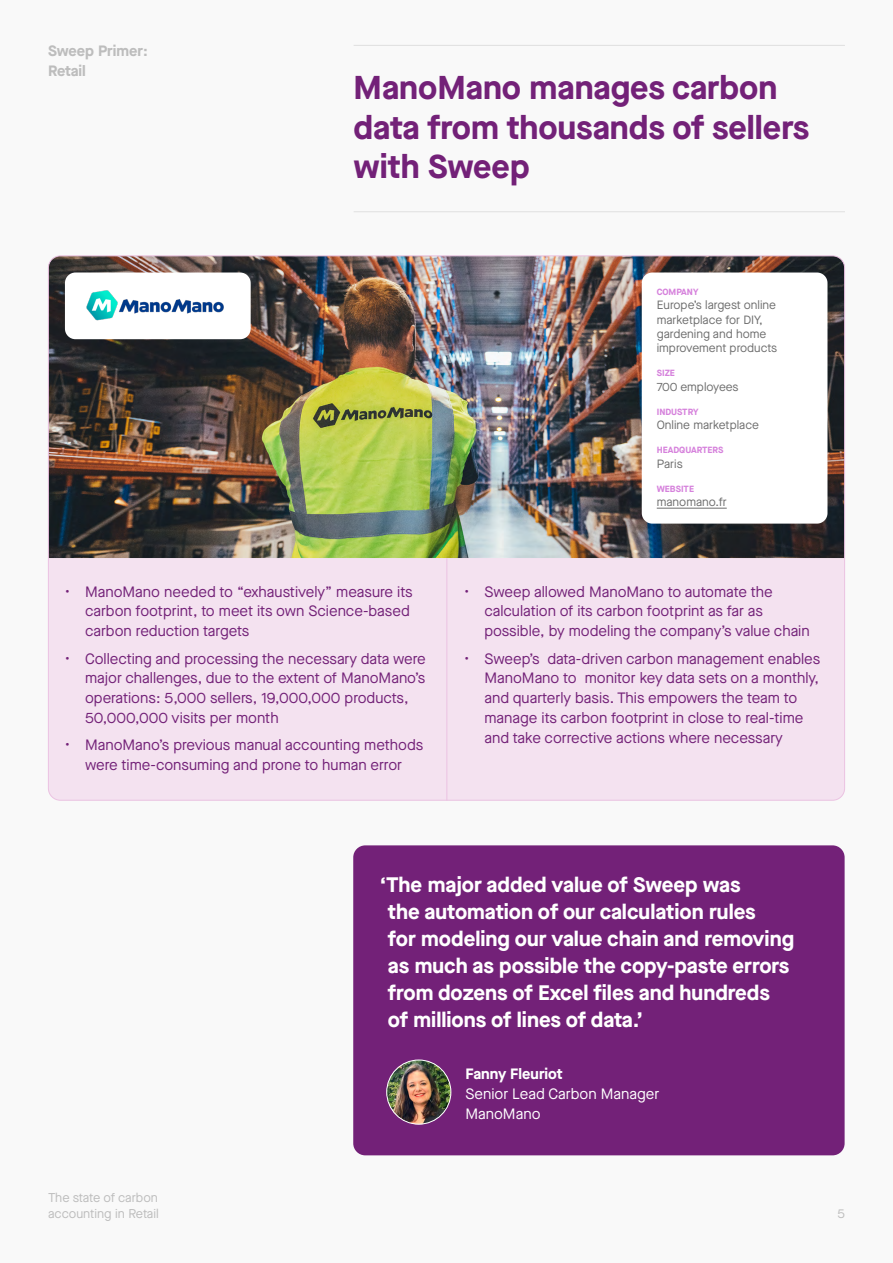
<style>
.page{position:relative;width:893px;height:1263px;background:#f9f9f9}
.page>*{position:absolute;margin:0;border:0;box-sizing:border-box;transform-origin:0 0}
.t1{font:700 33px/39.6px "Maison Neue";color:#732178}
.t2{font:700 21px/27px "Maison Neue";color:#fff}
.t3{font:15px/19.8px "Maison Neue";color:#732178}
.t4{font:15px/19.8px "Maison Neue";color:#fff}
.t5{font:700 15px/19.8px "Maison Neue";color:#bdbdbd}
.t6{font:700 15px "Maison Neue";color:#fff}
.t7{font:12.75px/15.8px "Maison Neue";color:#bdbdbd}
.t8{font:12px/14.4px "Maison Neue";color:#6e6e6e}
.t9{font:700 9px "Maison Neue";color:#d682dc}
</style>
<div class="page">
<hr style="left:354px;top:45px;width:491px;height:1px;background:#e0e0e0">
<hr style="left:354px;top:211px;width:491px;height:1px;background:#e0e0e0">
<div style="left:353px;top:845px;width:492px;height:310px;background:#732178;border-radius:12px"></div>
<img style="left:387px;top:1060px;width:64px;height:64px;border-radius:32px">
<div style="left:386px;top:1060px;width:65px;height:64px;border:1px solid #fff;border-radius:50%"></div>
<div style="left:48px;top:256px;width:797px;height:544px;background:#f4e2f0;border-radius:12px"></div>
<img style="left:48px;top:257px;width:797px;height:301px">
<hr style="left:446px;top:558px;width:1px;height:243px;background:#ebc2e2">
<div style="left:65px;top:272px;width:186px;height:67px;background:#fff;border-radius:11px"></div>
<img style="left:86px;top:290px;width:138px;height:31px">
<div style="left:642px;top:272px;width:185px;height:252px;background:#fff;border-radius:10px"></div>
<hr style="left:657px;top:508px;width:70px;height:1px;background:#6e6e6e">
<p class="t5" style="left:48px;top:41px;width:101px">Sweep Primer:<br>Retail</p>
<h1 class="t1" style="left:354px;top:67px;width:457px">ManoMano manages carbon data from thousands of sellers with Sweep</h1>
<p class="t9" style="left:657px;top:285px;width:43px">COMPANY</p>
<p class="t8" style="left:657px;top:298px;width:122px">Europe’s largest online marketplace for DIY, gardening and home improvement products</p>
<p class="t9" style="left:657px;top:367px;width:20px">SIZE</p>
<p class="t8" style="left:657px;top:379px;width:83px">700 employees</p>
<p class="t9" style="left:657px;top:405px;width:43px">INDUSTRY</p>
<p class="t8" style="left:657px;top:418px;width:104px">Online marketplace</p>
<p class="t9" style="left:657px;top:444px;width:68px">HEADQUARTERS</p>
<p class="t8" style="left:657px;top:456px;width:27px">Paris</p>
<p class="t9" style="left:657px;top:482px;width:39px">WEBSITE</p>
<p class="t8" style="left:657px;top:495px;width:71px">manomano.fr</p>
<p class="t3" style="left:85px;top:581px;width:329px;text-indent:-20px">• ManoMano needed to “exhaustively” measure its carbon footprint, to meet its own Science-based carbon reduction targets</p>
<p class="t3" style="left:85px;top:648px;width:342px;text-indent:-20px">• Collecting and processing the necessary data were major challenges, due to the extent of ManoMano’s operations: 5,000 sellers, 19,000,000 products, 50,000,000 visits per month</p>
<p class="t3" style="left:65px;top:735px;width:360px;text-align:center">• ManoMano’s previous manual accounting methods were time-consuming and prone to human error</p>
<p class="t3" style="left:484px;top:581px;width:327px;text-indent:-20px">• Sweep allowed ManoMano to automate the calculation of its carbon footprint as far as possible, by modeling the company’s value chain</p>
<p class="t3" style="left:484px;top:648px;width:337px;text-indent:-20px">• Sweep’s data-driven carbon management enables ManoMano to monitor key data sets on a monthly, and quarterly basis. This empowers the team to manage its carbon footprint in close to real-time and take corrective actions where necessary</p>
<p class="t7" style="left:48px;top:1190px;width:112px">The state of carbon accounting in Retail</p>
<h2 class="t2" style="left:388px;top:871px;width:408px;text-indent:-8px">‘The major added value of Sweep was<br>the automation of our calculation rules<br>for modeling our value chain and removing as much as possible the copy-paste errors from dozens of Excel files and hundreds of millions of lines of data.’</h2>
<p class="t6" style="left:465px;top:1063px;width:99px">Fanny Fleuriot</p>
<p class="t4" style="left:465px;top:1084px;width:195px">Senior Lead Carbon Manager<br>ManoMano</p>
<p class="t7" style="left:837px;top:1205px;width:9px">5</p>
</div>
